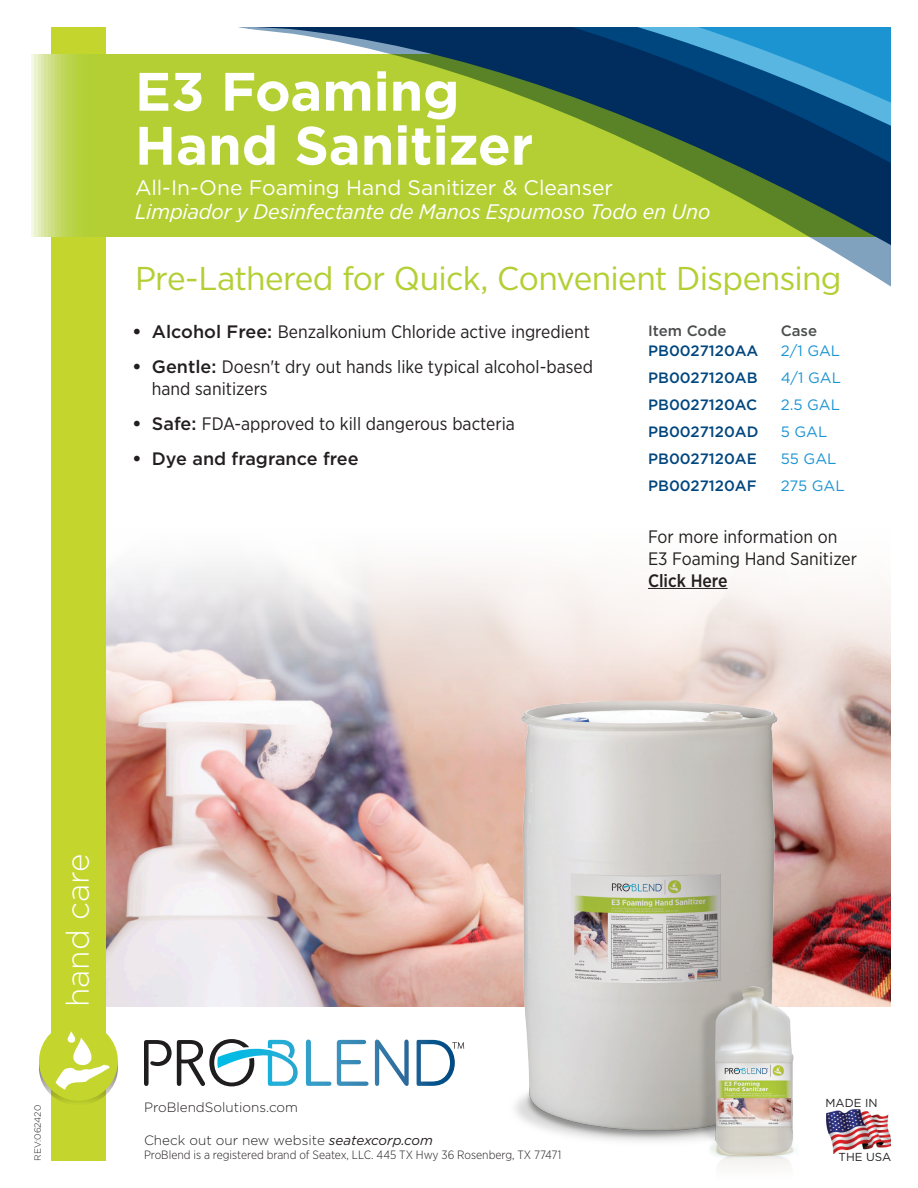
<style>
.page{position:relative;width:918px;height:1188px;background:#fff}
.page>*{position:absolute;margin:0;border:0;box-sizing:border-box;transform-origin:0 0}
.t1{font:700 54px/54px "Gotham";letter-spacing:-.005em;color:#fff}
.t2{font:33px "Gotham Narrow";letter-spacing:-.02em;color:#b3cf34;scale:1.1 1}
.t3{font:300 31.5px "Gotham";color:#fff}
.t4{font:italic 21px "Gotham Narrow";letter-spacing:-.005em;color:#fff;scale:1.07 1}
.t5{font:21px "Gotham";letter-spacing:-.005em;color:#fff}
.t6{font:18px/21.6px "Gotham Narrow";color:#231f20}
.t7{font:500 18px "Gotham";color:#231f20}
.t8{font:500 15px "Gotham";color:#00467e}
.t9{font:15px "Gotham";color:#1c94d2}
.t10{font:500 15px "Gotham";color:#4b4c4d}
.t11{font:300 13.5px "Gotham";color:#231f20}
.t12{font:300 12px "Gotham Narrow";color:#231f20}
.t13{font:11.55px "Gotham";color:#231f20}
.t14{font:300 9px "Gotham";color:#231f20}
.s1{font-family:"Helvetica"}
.s2{font-family:"Gotham";font-weight:500}
.s3{font-family:"Helvetica";font-weight:400}
.s4{font-weight:500}
.s5{font-weight:400;font-style:italic}
</style>
<div class="page">
<img style="left:106px;top:563px;width:785px;height:444px">
<div style="left:52px;top:27px;width:54px;height:1134px;background:#c4d62e"></div>
<svg style="left:39px;top:1030px;width:79px;height:76px"></svg>
<svg style="left:31px;top:54px;width:206px;height:182px;background:#b9d246"></svg>
<svg style="left:237px;top:27px;width:654px;height:260px"></svg>
<svg style="left:144px;top:1039px;width:320px;height:47px"></svg>
<img style="left:485px;top:683px;width:347px;height:484px">
<hr style="left:648px;top:588px;width:80px;height:1px;background:#231f20">
<img style="left:826px;top:1109px;width:65px;height:45px">
<p class="t1" style="left:135px;top:64px;width:400px">E3 Foaming<br>Hand Sanitizer</p>
<p class="t5" style="left:135px;top:174px;width:480px">All-In-One Foaming Hand Sanitizer &amp; Cleanser</p>
<p class="t4" style="left:135px;top:198px;width:539px">Limpiador y Desinfectante de Manos Espumoso Todo en Uno</p>
<p class="t2" style="left:135px;top:258px;width:644px">Pre-Lathered for Quick, Convenient Dispensing</p>
<p class="t6" style="left:134px;top:321px;width:458px"><span class="s1">•</span> <span class="s2">Alcohol Free:</span> Benzalkonium Chloride active ingredient</p>
<p class="t6" style="left:152px;top:356px;width:443px;text-indent:-18px"><span class="s1">•</span> <span class="s2">Gentle:</span> Doesn't dry out hands like typical alcohol-based hand sanitizers</p>
<p class="t6" style="left:134px;top:413px;width:383px"><span class="s1">•</span> <span class="s2">Safe:</span> FDA-approved to kill dangerous bacteria</p>
<p class="t7" style="left:134px;top:447px;width:226px"><span class="s3">•</span> Dye and fragrance free</p>
<p class="t10" style="left:648px;top:321px;width:80px">Item Code</p>
<p class="t10" style="left:781px;top:321px;width:38px">Case</p>
<p class="t8" style="left:648px;top:341px;width:112px">PB0027120AA</p>
<p class="t9" style="left:781px;top:341px;width:61px">2/1 GAL</p>
<p class="t8" style="left:648px;top:368px;width:111px">PB0027120AB</p>
<p class="t9" style="left:781px;top:368px;width:62px">4/1 GAL</p>
<p class="t8" style="left:648px;top:395px;width:111px">PB0027120AC</p>
<p class="t9" style="left:781px;top:395px;width:61px">2.5 GAL</p>
<p class="t8" style="left:648px;top:422px;width:112px">PB0027120AD</p>
<p class="t9" style="left:781px;top:422px;width:48px">5 GAL</p>
<p class="t8" style="left:648px;top:449px;width:110px">PB0027120AE</p>
<p class="t9" style="left:781px;top:449px;width:57px">55 GAL</p>
<p class="t8" style="left:648px;top:476px;width:110px">PB0027120AF</p>
<p class="t9" style="left:781px;top:476px;width:65px">275 GAL</p>
<p class="t6" style="left:648px;top:526px;width:211px">For more information on<br>E3 Foaming Hand Sanitizer<br><span class="s4">Click Here</span></p>
<p class="t3" style="left:58px;top:1007px;width:155px;rotate:-90deg">hand care</p>
<p class="t14" style="left:32px;top:1161px;width:58px;rotate:-90deg">REV:062420</p>
<p class="t11" style="left:144px;top:1099px;width:156px">ProBlendSolutions.com</p>
<p class="t11" style="left:144px;top:1132px;width:290px">Check out our new website <span class="s5">seatexcorp.com</span></p>
<p class="t12" style="left:144px;top:1148px;width:419px">ProBlend is a registered brand of Seatex, LLC. 445 TX Hwy 36 Rosenberg, TX 77471</p>
<p class="t13" style="left:826px;top:1095px;width:53px">MADE IN</p>
<p class="t13" style="left:839px;top:1149px;width:54px">THE USA</p>
</div>
